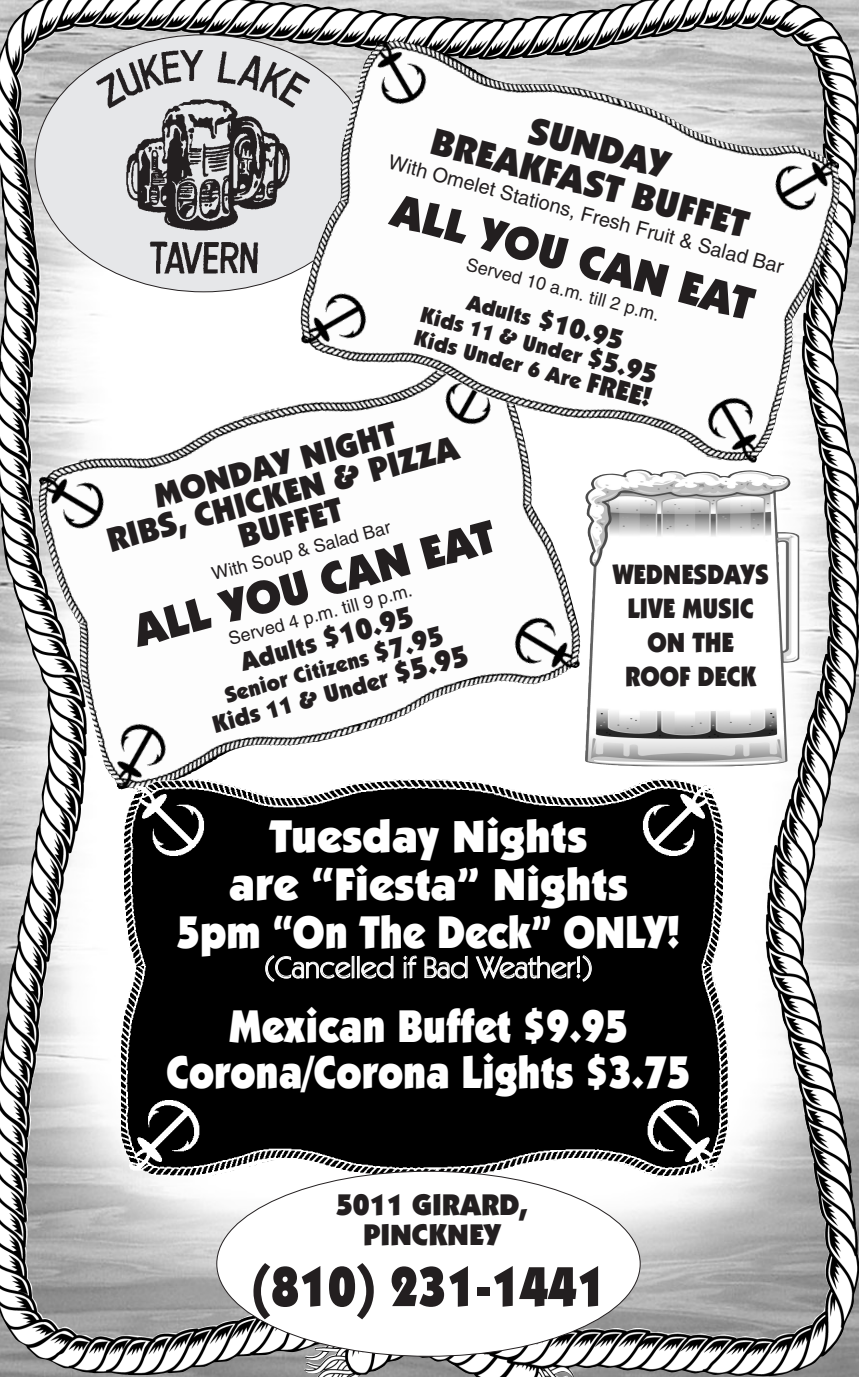
<style>
.page{position:relative;width:859px;height:1377px;background:#fff}
.page>*{position:absolute;margin:0;border:0;box-sizing:border-box;transform-origin:0 0}
.t1{font:900 56px "Kabel IT Cby BT";color:#231f20;scale:.9 1}
.t2{font:900 46px/48px "Kabel IT Cby BT";color:#fff;text-align:center}
.t3{font:900 46px/46px "Kabel IT Cby BT";color:#fff;text-align:center;scale:.9 1}
.t4{font:900 46px "Kabel IT Cby BT";color:#231f20}
.t5{font:900 38px "Kabel IT Cby BT";color:#231f20}
.t6{font:900 34px/30px "Kabel IT Cby BT";color:#231f20;text-align:center}
.t7{font:30px "Kabel IT Cby BT";color:#fff}
.t8{font:900 30px/30px "Kabel IT Cby BT";color:#231f20;text-align:center}
.t9{font:900 28px/34px "Kabel IT Cby BT";color:#231f20;text-align:center;scale:.9 1}
.t10{font:900 28px/24px "Kabel IT Cby BT";color:#231f20}
.t11{font:900 26px "Kabel IT Cby BT";color:#231f20}
.t12{font:900 24px "Kabel IT Cby BT";color:#231f20}
.t13{font:900 22px/24px "Kabel IT Cby BT";color:#231f20}
.t14{font:20px "Sans";color:#231f20}
.t15{font:18px "Sans";color:#231f20}
.s1{font-size:28px}
.s2{font-size:30px}
</style>
<div class="page">
<img style="left:0;top:0;width:858px;height:1377px">
<img style="left:0;top:0;width:249px;height:1376px">
<div style="left:35px;top:35px;width:337px;height:257px;background:#e6e7e9;border-radius:50%"></div>
<img style="left:97px;top:50px;width:203px;height:223px">
<img style="left:39px;top:356px;width:451px;height:292px">
<img style="left:300px;top:40px;width:390px;height:405px">
<img style="left:121px;top:779px;width:537px;height:366px">
<img style="left:584px;top:470px;width:214px;height:296px">
<div style="left:217px;top:1171px;width:423px;height:185px;background:#fff;border-radius:50%"></div>
<svg style="left:264px;top:954px;width:87px;height:28px;background:#323232"></svg>
<div style="left:357px;top:956px;width:2px;height:22px;border:1px solid #fff"></div>
<svg style="left:360px;top:955px;width:34px;height:24px"></svg>
<svg style="left:402px;top:955px;width:15px;height:24px"></svg>
<svg style="left:424px;top:955px;width:44px;height:24px"></svg>
<svg style="left:474px;top:954px;width:118px;height:28px;background:#3a3a3a"></svg>
<h3 class="t5" style="left:535px;top:106px;width:146px;rotate:15deg">SUNDAY</h3>
<h3 class="t5" style="left:438px;top:118px;width:328px;rotate:15deg">BREAKFAST BUFFET</h3>
<p class="t14" style="left:392px;top:150px;width:409px;rotate:15deg">With Omelet Stations, Fresh Fruit &amp; Salad Bar</p>
<h2 class="t4" style="left:399px;top:181px;width:374px;rotate:15deg">ALL YOU CAN EAT</h2>
<p class="t15" style="left:469px;top:254px;width:201px;rotate:15deg">Served 10 a.m. till 2 p.m.</p>
<p class="t13" style="left:430px;top:279px;width:168px;text-indent:41px;rotate:15deg">Adults<br>Kids 11 &amp; Under</p>
<h3 class="t10" style="left:597px;top:321px;width:73px;text-indent:-57px;rotate:15deg">$10.95 $5.95</h3>
<p class="t13" style="left:418px;top:325px;width:245px;rotate:15deg">Kids Under 6 Are <span class="s1">FREE!</span></p>
<h3 class="t6" style="left:96px;top:496px;width:364px;rotate:-15deg">MONDAY NIGHT<br>RIBS, CHICKEN &amp; PIZZA<br>BUFFET</h3>
<h2 class="t4" style="left:126px;top:604px;width:374px;rotate:-15deg">ALL YOU CAN EAT</h2>
<p class="t15" style="left:209px;top:564px;width:186px;rotate:-15deg">With Soup &amp; Salad Bar</p>
<h3 class="t11" style="left:237px;top:647px;width:180px;rotate:-15deg">Adults <span class="s2">$10.95</span></h3>
<p class="t15" style="left:226px;top:629px;width:191px;rotate:-15deg">Served 4 p.m. till 9 p.m.</p>
<p class="t13" style="left:222px;top:683px;width:227px;rotate:-15deg">Senior Citizens <span class="s1">$7.95</span></p>
<h3 class="t12" style="left:209px;top:710px;width:266px;rotate:-15deg">Kids 11 &amp; Under <span class="s2">$5.95</span></h3>
<h3 class="t9" style="left:612px;top:556px;width:175px">WEDNESDAYS<br>LIVE MUSIC<br>ON THE<br>ROOF DECK</h3>
<h2 class="t2" style="left:177px;top:811px;width:504px">Tuesday Nights<br>are “Fiesta” Nights<br>5pm “On The Deck” ONLY!</h2>
<h3 class="t7" style="left:264px;top:949px;width:329px">(Cancelled if Bad Weather!)</h3>
<h2 class="t3" style="left:166px;top:1003px;width:583px">Mexican Buffet $9.95<br>Corona/Corona Lights $3.75</h2>
<h3 class="t8" style="left:336px;top:1189px;width:193px">5011 GIRARD,<br>PINCKNEY</h3>
<h1 class="t1" style="left:251px;top:1252px;width:395px">(810) 231-1441</h1>
</div>
